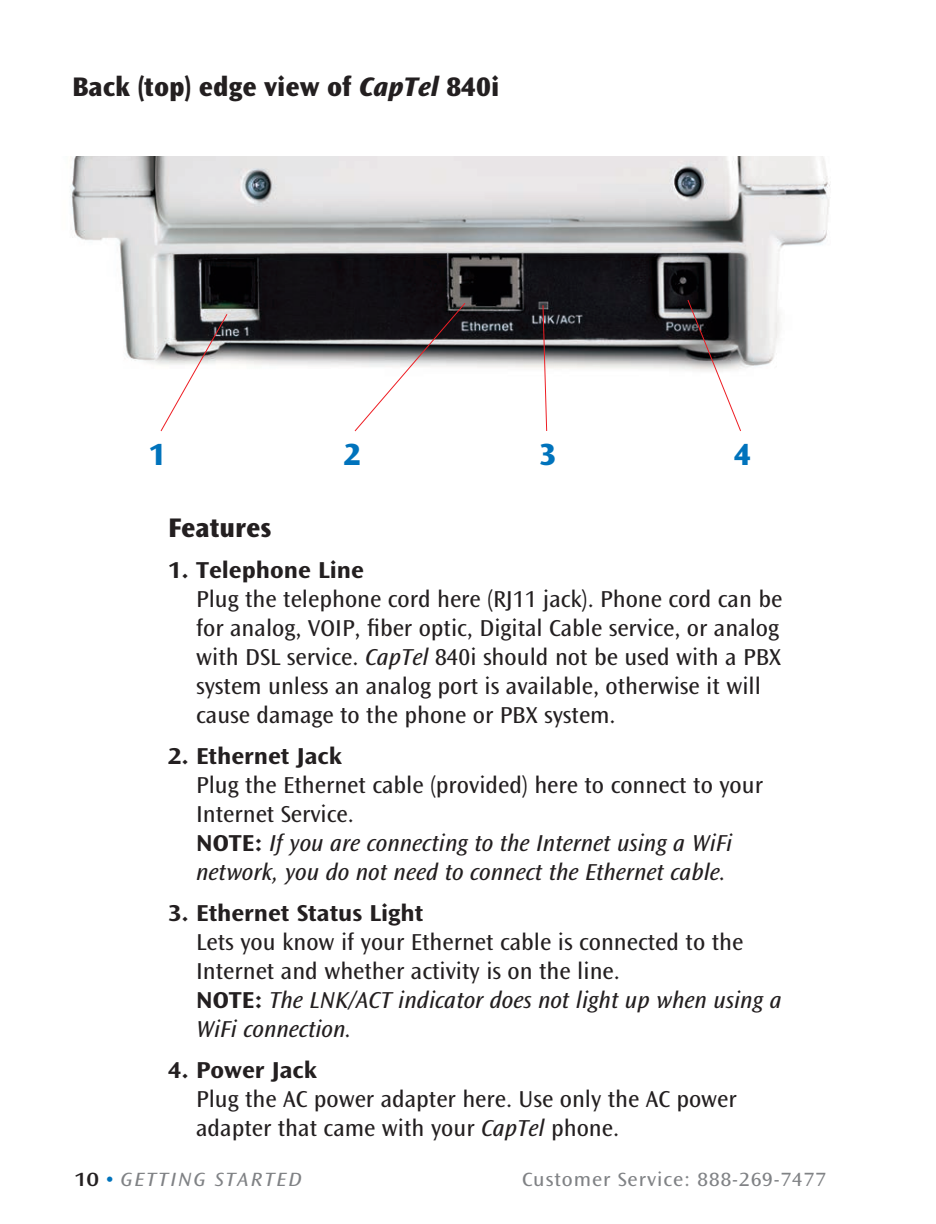
<style>
.page{position:relative;width:936px;height:1224px;background:#fff}
.page>*{position:absolute;margin:0;border:0;box-sizing:border-box;transform-origin:0 0}
.t1{font:32px "Ocean Sans MM 760 475";color:#0073bc}
.t2{font:28px "Ocean Sans MM 760 475";color:#231f20}
.t3{font:24px/29px "Ocean Sans MM 403 475";color:#231f20}
.t4{font:24px/29px "Ocean Sans MM It 403 475";color:#231f20}
.t5{font:24px "Ocean Sans MM 648 572";letter-spacing:.055em;color:#231f20}
.t6{font:20px "Ocean Sans MM 403 572";letter-spacing:.05em;color:#808285}
.t7{font:20px "Ocean Sans MM It 403 572";letter-spacing:.1em;color:#808285}
.s1{font-family:"Ocean Sans MM It 760 475"}
.s2{font-family:"Ocean Sans MM It 403 475"}
.s3{font-family:"Ocean Sans MM 648 572"}
.s4{font-family:"Ocean Sans MM 512 800";color:#231f20}
.s5{font-family:"Ocean Sans MM 512 800";color:#0073bc}
</style>
<div class="page">
<img style="left:70px;top:156px;width:760px;height:214px">
<svg style="left:160px;top:313px;width:68px;height:119px"></svg>
<svg style="left:354px;top:302px;width:112px;height:130px"></svg>
<svg style="left:542px;top:304px;width:6px;height:127px"></svg>
<svg style="left:687px;top:299px;width:55px;height:132px"></svg>
<p class="t2" style="left:72px;top:71px;width:429px">Back (top) edge view of <span class="s1">CapTel</span> 840i</p>
<h1 class="t1" style="left:149px;top:437px;width:19px">1</h1>
<h1 class="t1" style="left:344px;top:437px;width:19px">2</h1>
<h1 class="t1" style="left:539px;top:437px;width:19px">3</h1>
<h1 class="t1" style="left:734px;top:437px;width:19px">4</h1>
<p class="t2" style="left:168px;top:513px;width:105px">Features</p>
<p class="t5" style="left:168px;top:557px;width:196px">1. Telephone Line</p>
<p class="t3" style="left:196px;top:585px;width:588px">Plug the telephone cord here (RJ11 jack). Phone cord can be for analog, VOIP, fiber optic, Digital Cable service, or analog with DSL service. <span class="s2">CapTel</span> 840i should not be used with a PBX system unless an analog port is available, otherwise it will cause damage to the phone or PBX system.</p>
<p class="t5" style="left:168px;top:743px;width:174px">2. Ethernet Jack</p>
<p class="t3" style="left:196px;top:771px;width:568px">Plug the Ethernet cable (provided) here to connect to your<br>Internet Service.</p>
<p class="t4" style="left:196px;top:829px;width:538px"><span class="s3">NOTE:</span> If you are connecting to the Internet using a WiFi network, you do not need to connect the Ethernet cable.</p>
<p class="t5" style="left:168px;top:900px;width:256px">3. Ethernet Status Light</p>
<p class="t3" style="left:196px;top:928px;width:549px">Lets you know if your Ethernet cable is connected to the<br>Internet and whether activity is on the line.</p>
<p class="t4" style="left:196px;top:986px;width:587px"><span class="s3">NOTE:</span> The LNK/ACT indicator does not light up when using a<br>WiFi connection.</p>
<p class="t5" style="left:168px;top:1057px;width:149px">4. Power Jack</p>
<p class="t3" style="left:196px;top:1085px;width:542px">Plug the AC power adapter here. Use only the AC power adapter that came with your <span class="s2">CapTel</span> phone.</p>
<p class="t7" style="left:74px;top:1168px;width:229px"><span class="s4">10</span> <span class="s5">•</span> GETTING STARTED</p>
<p class="t6" style="left:522px;top:1168px;width:305px">Customer Service: 888-269-7477</p>
</div>
